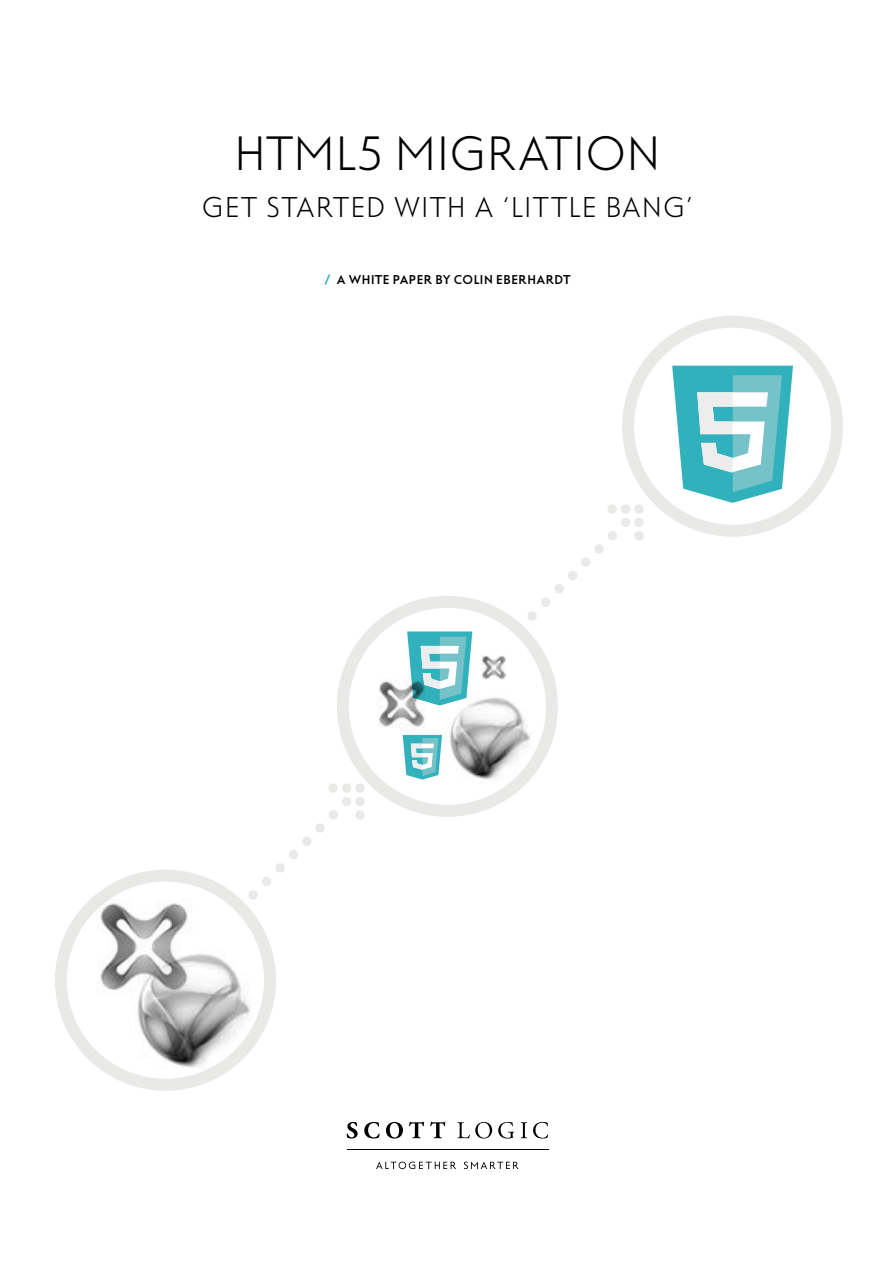
<style>
.page{position:relative;width:893px;height:1263px;background:#fff}
.page>*{position:absolute;margin:0;border:0;box-sizing:border-box;transform-origin:0 0}
.t1{font:48px "Steagal Li";letter-spacing:.01em;color:#000}
.t2{font:28.5px "Steagal Li";letter-spacing:.04em;color:#000}
.t3{font:12.75px "Steagal Me";letter-spacing:.045em;color:#000}
.s1{color:#2bafba}
</style>
<div class="page">
<svg style="left:376px;top:1161px;width:80px;height:8px"></svg>
<svg style="left:464px;top:1161px;width:55px;height:8px"></svg>
<svg style="left:347px;top:1122px;width:11px;height:16px"></svg>
<svg style="left:364px;top:1122px;width:16px;height:16px"></svg>
<svg style="left:386px;top:1122px;width:17px;height:16px"></svg>
<svg style="left:409px;top:1122px;width:15px;height:16px"></svg>
<svg style="left:430px;top:1122px;width:15px;height:16px"></svg>
<svg style="left:457px;top:1122px;width:35px;height:16px"></svg>
<svg style="left:498px;top:1122px;width:16px;height:16px"></svg>
<svg style="left:521px;top:1122px;width:6px;height:16px"></svg>
<svg style="left:533px;top:1122px;width:15px;height:16px"></svg>
<hr style="left:347px;top:1149px;width:202px;height:1px;background:#000">
<svg style="left:672px;top:366px;width:121px;height:137px"></svg>
<svg style="left:403px;top:735px;width:39px;height:44px"></svg>
<svg style="left:407px;top:631px;width:65px;height:74px"></svg>
<div style="left:622px;top:316px;width:221px;height:221px;border:12px solid #e9eae8;border-radius:50%"></div>
<div style="left:337px;top:596px;width:221px;height:221px;border:12px solid #e9eae8;border-radius:50%"></div>
<div style="left:55px;top:870px;width:221px;height:221px;border:12px solid #e9eae8;border-radius:50%"></div>
<img style="left:97px;top:900px;width:91px;height:90px">
<img style="left:378px;top:679px;width:49px;height:48px">
<img style="left:482px;top:655px;width:24px;height:24px">
<svg style="left:248px;top:783px;width:117px;height:117px"></svg>
<svg style="left:527px;top:504px;width:117px;height:117px"></svg>
<img style="left:129px;top:950px;width:127px;height:124px">
<img style="left:444px;top:695px;width:91px;height:88px">
<h1 class="t1" style="left:234px;top:128px;width:428px">HTML5 MIGRATION</h1>
<h2 class="t2" style="left:202px;top:191px;width:493px">GET STARTED WITH A ‘LITTLE BANG’</h2>
<p class="t3" style="left:324px;top:272px;width:248px"><span class="s1">/</span> A WHITE PAPER BY COLIN EBERHARDT</p>
</div>
